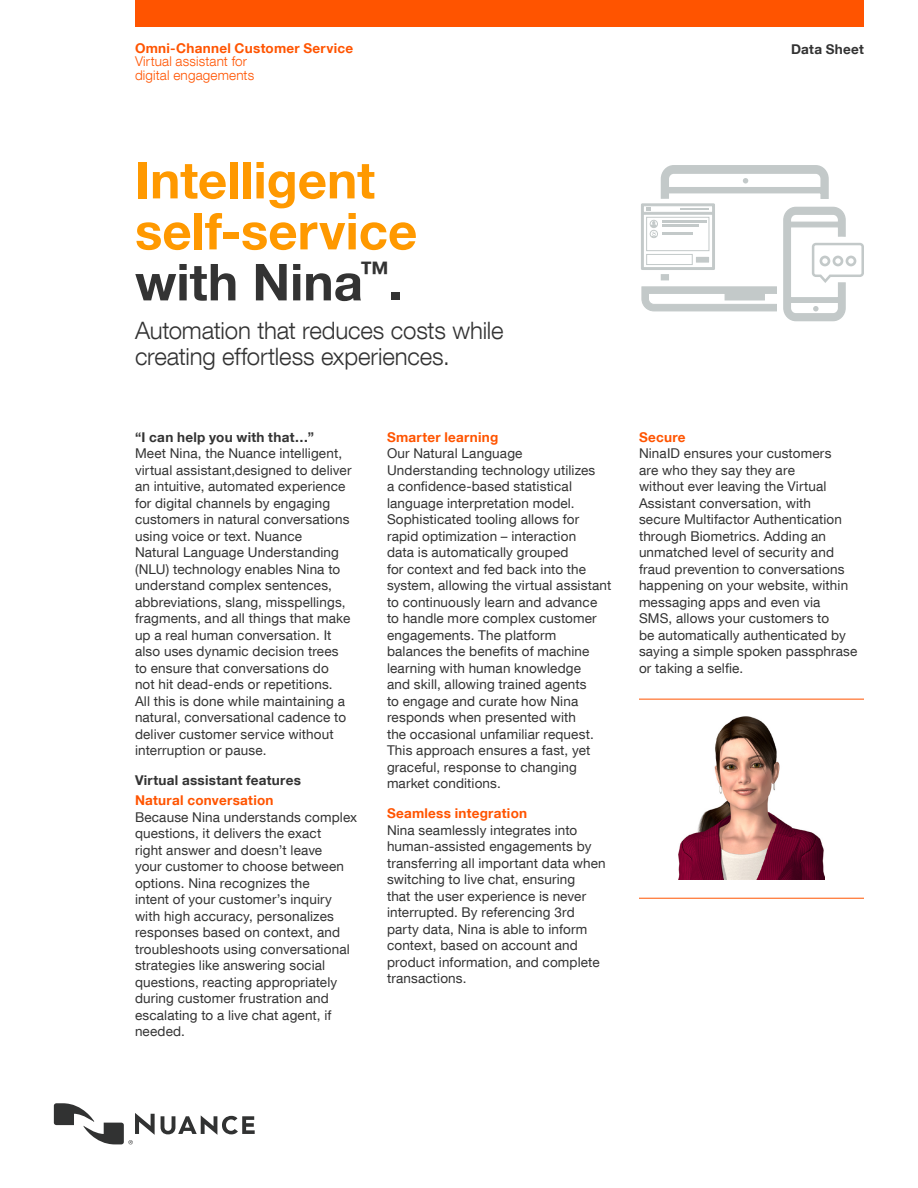
<style>
.page{position:relative;width:918px;height:1188px;background:#fff}
.page>*{position:absolute;margin:0;border:0;box-sizing:border-box;transform-origin:0 0}
.Headline_34_34{font:700 51px/51px "Helvetica Neue LT Com";color:#f90}
.Subhead_16_17{font:300 24px/25.5px "Helvetica Neue LT Com";letter-spacing:-.005em;color:#333}
.Body_Text_9_11{font:13.5px/16.5px "Helvetica Neue LT Com";letter-spacing:.01em;color:#333}
.Body_Head_9_11{font:700 13.5px "Helvetica Neue LT Com";letter-spacing:.02em;color:#333}
.Product_Offering_Nam{font:300 13.5px "Helvetica Neue LT Com";letter-spacing:.01em;color:#ff5400}
.Business_Unit_Name_9{font:700 13.5px "Helvetica Neue LT Com";letter-spacing:.02em;color:#ff5400}
.Document_Name_9_9{font:700 13.5px "Helvetica Neue LT Com";letter-spacing:.02em;color:#333}
.s1{color:#333}
.s2{font-weight:700;color:#ff5400}
</style>
<div class="page">
<div style="left:135px;top:0;width:729px;height:27px;background:#ff5400"></div>
<svg style="left:161px;top:1115px;width:94px;height:20px"></svg>
<svg style="left:54px;top:1103px;width:101px;height:41px"></svg>
<hr style="left:639px;top:699px;width:225px;height:1px;background:#ff5400">
<img style="left:679px;top:717px;width:145px;height:163px">
<hr style="left:639px;top:898px;width:225px;height:1px;background:#ff5400">
<svg style="left:641px;top:165px;width:223px;height:157px"></svg>
<div style="left:650px;top:230px;width:8px;height:8px;border:1px solid #c3c9c9;border-radius:50%"></div>
<div style="left:729px;top:291px;width:32px;height:6px;background:#c3c9c9"></div>
<p class="Business_Unit_Name_9" style="left:135px;top:40px;width:220px">Omni-Channel Customer Service</p>
<p class="Document_Name_9_9" style="left:791px;top:41px;width:74px">Data Sheet</p>
<p class="Product_Offering_Nam" style="left:135px;top:53px;width:114px">Virtual assistant for</p>
<p class="Product_Offering_Nam" style="left:135px;top:67px;width:121px">digital engagements</p>
<p class="Headline_34_34" style="left:135px;top:153px;width:284px">Intelligent self-service <span class="s1">with Nina</span><sup>™</sup><span class="s1">.</span></p>
<p class="Subhead_16_17" style="left:135px;top:318px;width:370px">Automation that reduces costs while creating effortless experiences.</p>
<p class="Body_Head_9_11" style="left:135px;top:428px;width:181px">“I can help you with that…”</p>
<p class="Body_Text_9_11" style="left:135px;top:445px;width:218px">Meet Nina, the Nuance intelligent, virtual assistant,designed to deliver an intuitive, automated experience for digital channels by engaging customers in natural conversations using voice or text. Nuance<br>Natural Language Understanding (NLU) technology enables Nina to understand complex sentences, abbreviations, slang, misspellings, fragments, and all things that make up a real human conversation. It also uses dynamic decision trees to ensure that conversations do not hit dead-ends or repetitions.<br>All this is done while maintaining a natural, conversational cadence to deliver customer service without interruption or pause.</p>
<p class="Body_Head_9_11" style="left:135px;top:772px;width:168px">Virtual assistant features</p>
<p class="Body_Text_9_11" style="left:135px;top:792px;width:224px"><span class="s2">Natural conversation<br></span>Because Nina understands complex questions, it delivers the exact<br>right answer and doesn’t leave<br>your customer to choose between options. Nina recognizes the<br>intent of your customer’s inquiry with high accuracy, personalizes responses based on context, and troubleshoots using conversational strategies like answering social questions, reacting appropriately during customer frustration and escalating to a live chat agent, if needed.</p>
<p class="Body_Text_9_11" style="left:387px;top:428px;width:226px"><span class="s2">Smarter learning<br></span>Our Natural Language<br>Understanding technology utilizes<br>a confidence-based statistical language interpretation model.<br>Sophisticated tooling allows for rapid optimization – interaction<br>data is automatically grouped<br>for context and fed back into the system, allowing the virtual assistant to continuously learn and advance to handle more complex customer engagements. The platform balances the benefits of machine learning with human knowledge<br>and skill, allowing trained agents<br>to engage and curate how Nina responds when presented with<br>the occasional unfamiliar request.<br>This approach ensures a fast, yet graceful, response to changing market conditions.</p>
<p class="Body_Text_9_11" style="left:387px;top:805px;width:220px"><span class="s2">Seamless integration<br></span>Nina seamlessly integrates into human-assisted engagements by transferring all important data when switching to live chat, ensuring<br>that the user experience is never interrupted. By referencing 3rd party data, Nina is able to inform context, based on account and product information, and complete transactions.</p>
<p class="Body_Text_9_11" style="left:639px;top:428px;width:220px"><span class="s2">Secure<br></span>NinaID ensures your customers<br>are who they say they are<br>without ever leaving the Virtual<br>Assistant conversation, with<br>secure Multifactor Authentication through Biometrics. Adding an unmatched level of security and fraud prevention to conversations happening on your website, within messaging apps and even via<br>SMS, allows your customers to<br>be automatically authenticated by saying a simple spoken passphrase or taking a selfie.</p>
</div>
